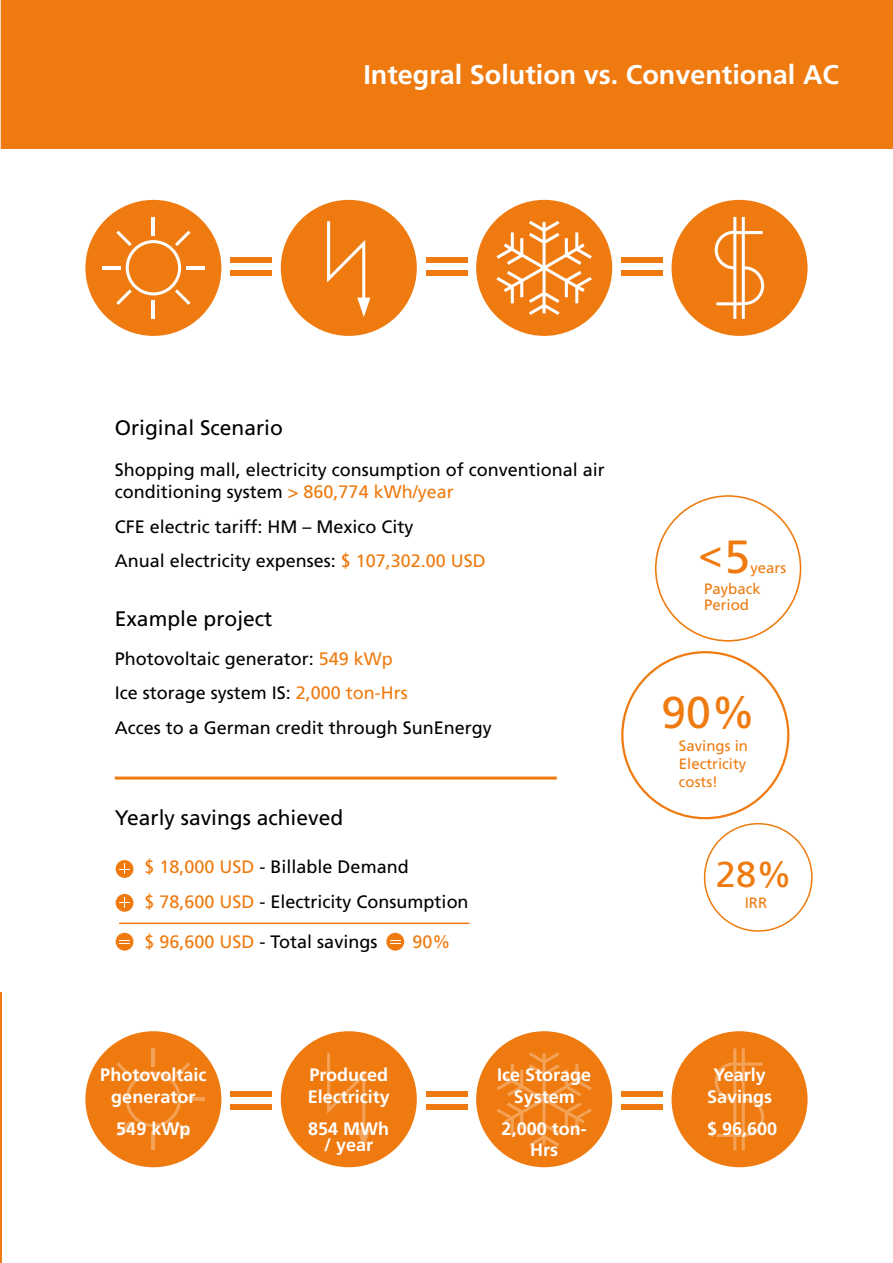
<style>
.page{position:relative;width:893px;height:1263px;background:#fff}
.page>*{position:absolute;margin:0;border:0;box-sizing:border-box;transform-origin:0 0}
.t1{font:46.5px "Frutiger LT Std";color:#ef7b10}
.t2{font:44.55px "Frutiger LT Std";color:#ef7b10}
.t3{font:38.85px "Frutiger LT Std";color:#ef7b10}
.t4{font:36px "Frutiger LT Std";color:#ef7b10}
.t5{font:700 27px "Frutiger LT Com";color:#fff}
.t6{font:21px "Frutiger LT Std";color:#000}
.t7{font:18px/34.5px "Frutiger LT Std";color:#000}
.t8{font:700 18px/21.6px "Frutiger LT Com";color:#fff;text-align:center}
.t9{font:18px "Frutiger LT Std";color:#ef7b10}
.t10{font:15px/18px "Frutiger LT Std";color:#ef7b10;text-align:justify}
.s1{color:#ef7b10}
</style>
<div class="page">
<div style="left:0;top:0;width:893px;height:149px;background:#ef7b10"></div>
<div style="left:476px;top:200px;width:136px;height:136px;background:#ef7b10;border-radius:50%"></div>
<div style="left:476px;top:1031px;width:136px;height:136px;background:#ef7b10;border-radius:50%"></div>
<svg style="left:496px;top:221px;width:96px;height:94px"></svg>
<svg style="left:496px;top:1052px;width:96px;height:94px"></svg>
<div style="left:671px;top:200px;width:137px;height:136px;background:#ef7b10;border-radius:50%"></div>
<div style="left:671px;top:1031px;width:137px;height:136px;background:#ef7b10;border-radius:50%"></div>
<div style="left:704px;top:823px;width:109px;height:109px;border:2px solid #ef7b10;border-radius:50%"></div>
<svg style="left:715px;top:217px;width:49px;height:102px"></svg>
<svg style="left:715px;top:1048px;width:49px;height:102px"></svg>
<div style="left:281px;top:200px;width:136px;height:136px;background:#ef7b10;border-radius:50%"></div>
<div style="left:281px;top:1031px;width:136px;height:136px;background:#ef7b10;border-radius:50%"></div>
<svg style="left:327px;top:221px;width:43px;height:96px"></svg>
<svg style="left:327px;top:1053px;width:43px;height:95px"></svg>
<div style="left:85px;top:200px;width:136px;height:136px;background:#ef7b10;border-radius:50%"></div>
<div style="left:85px;top:1031px;width:136px;height:136px;background:#ef7b10;border-radius:50%"></div>
<hr style="left:152px;top:300px;width:3px;height:19px;background:#fff">
<hr style="left:152px;top:1131px;width:3px;height:19px;background:#fff">
<hr style="left:152px;top:217px;width:3px;height:18px;background:#fff">
<hr style="left:152px;top:1048px;width:3px;height:19px;background:#fff">
<hr style="left:186px;top:266px;width:18px;height:3px;background:#fff">
<hr style="left:186px;top:1098px;width:18px;height:3px;background:#fff">
<hr style="left:103px;top:266px;width:18px;height:3px;background:#fff">
<svg style="left:116px;top:231px;width:75px;height:74px"></svg>
<svg style="left:116px;top:1062px;width:75px;height:74px"></svg>
<div style="left:230px;top:1091px;width:42px;height:5px;background:#ef7b10"></div>
<div style="left:230px;top:257px;width:42px;height:5px;background:#ef7b10"></div>
<div style="left:230px;top:1104px;width:42px;height:5px;background:#ef7b10"></div>
<div style="left:230px;top:270px;width:42px;height:5px;background:#ef7b10"></div>
<div style="left:426px;top:1091px;width:41px;height:5px;background:#ef7b10"></div>
<div style="left:426px;top:257px;width:41px;height:5px;background:#ef7b10"></div>
<div style="left:426px;top:1104px;width:41px;height:5px;background:#ef7b10"></div>
<div style="left:426px;top:270px;width:41px;height:5px;background:#ef7b10"></div>
<div style="left:621px;top:1091px;width:41px;height:5px;background:#ef7b10"></div>
<div style="left:621px;top:257px;width:41px;height:5px;background:#ef7b10"></div>
<div style="left:621px;top:1104px;width:41px;height:5px;background:#ef7b10"></div>
<div style="left:621px;top:270px;width:41px;height:5px;background:#ef7b10"></div>
<div style="left:116px;top:860px;width:17px;height:18px;background:#ef7b10;border-radius:50%"></div>
<div style="left:116px;top:894px;width:17px;height:18px;background:#ef7b10;border-radius:50%"></div>
<div style="left:116px;top:933px;width:17px;height:18px;background:#ef7b10;border-radius:50%"></div>
<div style="left:386px;top:933px;width:18px;height:18px;background:#ef7b10;border-radius:50%"></div>
<hr style="left:115px;top:776px;width:442px;height:3px;background:#ef7b10">
<svg style="left:119px;top:864px;width:11px;height:10px"></svg>
<svg style="left:119px;top:898px;width:11px;height:10px"></svg>
<svg style="left:119px;top:940px;width:11px;height:4px"></svg>
<svg style="left:390px;top:940px;width:10px;height:4px"></svg>
<hr style="left:119px;top:922px;width:351px;height:2px;background:#ef7b10">
<hr style="left:0;top:0;width:1px;height:1263px;background:#fff">
<hr style="left:0;top:993px;width:2px;height:270px;background:#ef7b10">
<h3 class="t5" style="left:363px;top:59px;width:477px">Integral Solution vs. Conventional AC</h3>
<p class="t6" style="left:115px;top:415px;width:170px">Original Scenario</p>
<p class="t7" style="left:115px;top:458px;width:492px;line-height:22.5px">Shopping mall, electricity consumption of conventional air conditioning system <span class="s1">&gt; 860,774 kWh/year</span></p>
<p class="t7" style="left:115px;top:509px;width:373px">CFE electric tariff: HM – Mexico City<br>Anual electricity expenses: <span class="s1">$ 107,302.00 USD</span></p>
<p class="t6" style="left:115px;top:606px;width:159px">Example project</p>
<p class="t7" style="left:115px;top:641px;width:379px">Photovoltaic generator: <span class="s1">549 kWp<br></span>Ice storage system IS: <span class="s1">2,000 ton-Hrs<br></span>Acces to a German credit through SunEnergy</p>
<p class="t6" style="left:115px;top:805px;width:230px">Yearly savings achieved</p>
<p class="t7" style="left:145px;top:850px;width:326px"><span class="s1">$ 18,000 USD</span> - Billable Demand<br><span class="s1">$ 78,600 USD</span> - Electricity Consumption</p>
<p class="t7" style="left:145px;top:925px;width:234px"><span class="s1">$ 96,600 USD</span> - Total savings</p>
<p class="t9" style="left:412px;top:931px;width:40px">90%</p>
<h1 class="t1" style="left:725px;top:530px;width:27px">5</h1>
<h3 class="t3" style="left:699px;top:531px;width:25px">&lt;</h3>
<p class="t10" style="left:750px;top:559px;width:37px">years</p>
<p class="t10" style="left:704px;top:581px;width:58px;line-height:15.8px">Payback<br>Period</p>
<h2 class="t2" style="left:661px;top:686px;width:95px">90%</h2>
<p class="t10" style="left:679px;top:737px;width:71px">Savings in Electricity costs!</p>
<h3 class="t4" style="left:716px;top:853px;width:78px">28%</h3>
<p class="t10" style="left:745px;top:894px;width:24px">IRR</p>
<p class="t8" style="left:100px;top:1064px;width:108px">Photovoltaic generator</p>
<p class="t8" style="left:308px;top:1064px;width:84px;text-align:left">Produced<br>Electricity</p>
<p class="t8" style="left:497px;top:1064px;width:96px">Ice Storage<br>System</p>
<p class="t8" style="left:707px;top:1064px;width:67px">Yearly<br>Savings</p>
<p class="t8" style="left:116px;top:1117px;width:76px">549 kWp</p>
<p class="t8" style="left:308px;top:1120px;width:83px;line-height:16.5px">854 MWh / year</p>
<p class="t8" style="left:502px;top:1117px;width:87px">2,000 ton-<br>Hrs</p>
<p class="t8" style="left:707px;top:1117px;width:72px">$ 96,600</p>
</div>
